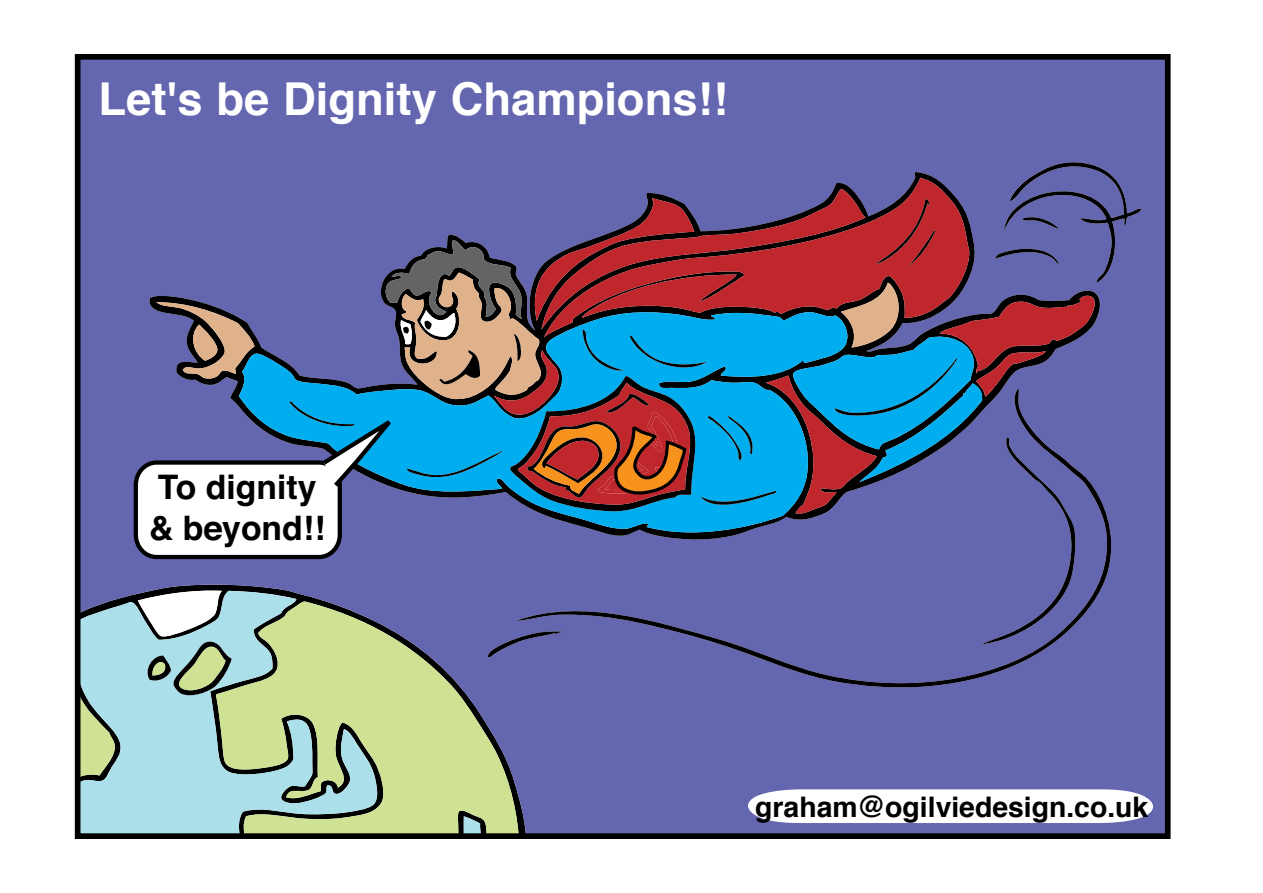
<style>
.page{position:relative;width:1263px;height:893px;background:#fff}
.page>*{position:absolute;margin:0;border:0;box-sizing:border-box;transform-origin:0 0}
.t1{font:700 45.3px "Helvetica";color:#fff}
.t2{font:700 33.75px/40.5px "Helvetica";color:#000}
.t3{font:700 28.35px "Helvetica";color:#000}
</style>
<div class="page">
<div style="left:82px;top:61px;width:1081px;height:771px;background:#6466af"></div>
<svg style="left:519px;top:658px;width:597px;height:31px;background:#5e60a4"></svg>
<div style="left:148px;top:172px;width:141px;height:289px;background:#6466af"></div>
<svg style="left:239px;top:311px;width:50px;height:149px;background:#3079b7"></svg>
<svg style="left:379px;top:658px;width:140px;height:174px;background:#afbe91"></svg>
<svg style="left:462px;top:816px;width:57px;height:16px"></svg>
<svg style="left:82px;top:591px;width:297px;height:241px;background:#a6c9b6"></svg>
<svg style="left:156px;top:302px;width:99px;height:77px;background:#726976"></svg>
<svg style="left:138px;top:590px;width:94px;height:109px"></svg>
<svg style="left:82px;top:640px;width:33px;height:142px;background:#a6c9b3"></svg>
<div style="left:136px;top:463px;width:204px;height:94px;background:#fff;border-radius:22px"></div>
<div style="left:134px;top:460px;width:208px;height:99px;border:4px solid #000;border-radius:22px"></div>
<svg style="left:289px;top:162px;width:852px;height:496px;background:#5d6595"></svg>
<div style="left:75px;top:54px;width:1095px;height:785px;border:6px solid #000"></div>
<svg style="left:748px;top:789px;width:405px;height:34px"></svg>
<h1 class="t1" style="left:99px;top:58px;width:631px">Let's be Dignity Champions!!</h1>
<p class="t2" style="left:149px;top:465px;width:178px">To dignity &amp; beyond!!</p>
<p class="t3" style="left:755px;top:782px;width:394px">graham@ogilviedesign.co.uk</p>
</div>
